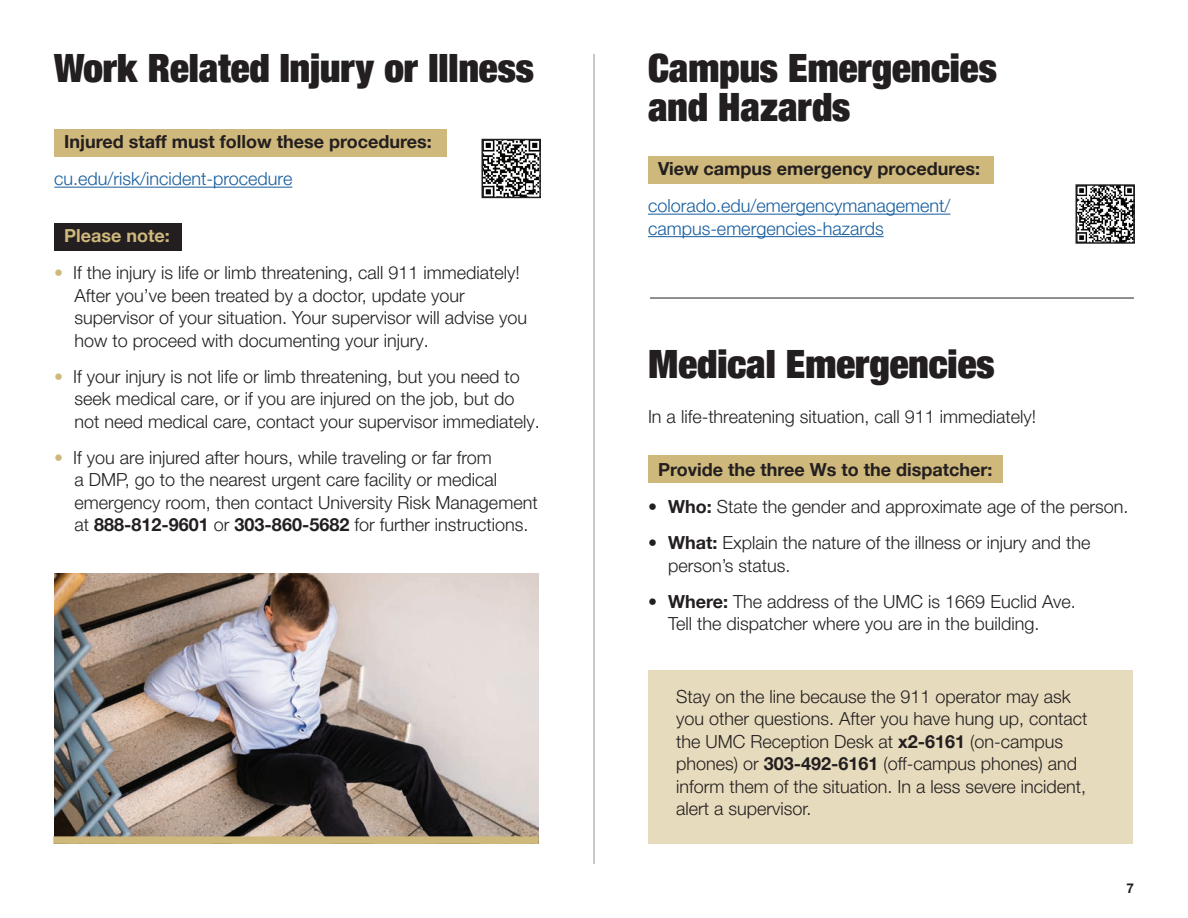
<style>
.page{position:relative;width:1188px;height:918px;background:#fff}
.page>*{position:absolute;margin:0;border:0;box-sizing:border-box;transform-origin:0 0}
.t1{font:900 condensed 39px/39px "Helvetica Neue LT Pro";color:#231f20}
.t2{font:300 18px/22.5px "Helvetica Neue LT Pro";color:#231f20}
.t3{font:700 18px "Helvetica Neue LT Pro";color:#231f20}
.t4{font:300 18px/22.5px "Helvetica Neue LT Pro";color:#175d9e}
.t5{font:700 18px "Helvetica Neue LT Pro";color:#cfb87b}
.t6{font:700 13.5px "Helvetica Neue LT Pro";color:#231f20}
.s1{color:#cfb87b}
.s2{font-weight:700}
</style>
<div class="page">
<hr style="left:594px;top:54px;width:1px;height:810px;background:#231f20">
<div style="left:648px;top:157px;width:346px;height:27px;background:#cfb87b"></div>
<div style="left:648px;top:455px;width:354px;height:28px;background:#cfb87b"></div>
<div style="left:54px;top:224px;width:127px;height:27px;background:#231f20"></div>
<hr style="left:648px;top:214px;width:302px;height:1px;background:#175d9e">
<hr style="left:648px;top:236px;width:236px;height:1px;background:#175d9e">
<div style="left:54px;top:129px;width:393px;height:27px;background:#cfb87b"></div>
<hr style="left:54px;top:187px;width:238px;height:1px;background:#175d9e">
<img style="left:485px;top:142px;width:53px;height:53px">
<div style="left:482px;top:139px;width:59px;height:59px;border:2px solid #231f20"></div>
<img style="left:1079px;top:187px;width:53px;height:54px">
<div style="left:1076px;top:184px;width:59px;height:60px;border:2px solid #231f20"></div>
<div style="left:648px;top:671px;width:484px;height:173px;background:#e7dbbd"></div>
<hr style="left:650px;top:298px;width:484px;height:1px;background:#231f20">
<img style="left:54px;top:573px;width:484px;height:263px">
<div style="left:53px;top:836px;width:485px;height:8px;background:#cfb87b"></div>
<h1 class="t1" style="left:54px;top:47px;width:481px">Work Related Injury or Illness</h1>
<h1 class="t1" style="left:648px;top:47px;width:350px">Campus Emergencies and Hazards</h1>
<p class="t3" style="left:64px;top:130px;width:369px">Injured staff must follow these procedures:</p>
<p class="t4" style="left:54px;top:167px;width:240px">cu.edu/risk/incident-procedure</p>
<p class="t5" style="left:64px;top:224px;width:107px">Please note:</p>
<p class="t2" style="left:75px;top:261px;width:454px;text-indent:-20px"><span class="s1">•</span> If the injury is life or limb threatening, call 911 immediately!<br>After you’ve been treated by a doctor, update your supervisor of your situation. Your supervisor will advise you how to proceed with documenting your injury.</p>
<p class="t2" style="left:75px;top:365px;width:467px;text-indent:-20px"><span class="s1">•</span> If your injury is not life or limb threatening, but you need to seek medical care, or if you are injured on the job, but do not need medical care, contact your supervisor immediately.</p>
<p class="t2" style="left:75px;top:446px;width:465px;text-indent:-20px"><span class="s1">•</span> If you are injured after hours, while traveling or far from<br>a DMP, go to the nearest urgent care facility or medical emergency room, then contact University Risk Management at <span class="s2">888-812-9601</span> or <span class="s2">303-860-5682</span> for further instructions.</p>
<p class="t3" style="left:658px;top:157px;width:324px">View campus emergency procedures:</p>
<p class="t4" style="left:648px;top:194px;width:304px">colorado.edu/emergencymanagement/ campus-emergencies-hazards</p>
<h1 class="t1" style="left:648px;top:343px;width:348px">Medical Emergencies</h1>
<p class="t2" style="left:648px;top:405px;width:390px">In a life-threatening situation, call 911 immediately!</p>
<p class="t3" style="left:658px;top:458px;width:336px">Provide the three Ws to the dispatcher:</p>
<p class="t2" style="left:648px;top:495px;width:482px">• <span class="s2">Who:</span> State the gender and approximate age of the person.</p>
<p class="t2" style="left:668px;top:531px;width:424px;text-indent:-20px">• <span class="s2">What:</span> Explain the nature of the illness or injury and the person’s status.</p>
<p class="t2" style="left:668px;top:590px;width:409px;text-indent:-20px">• <span class="s2">Where:</span> The address of the UMC is 1669 Euclid Ave.<br>Tell the dispatcher where you are in the building.</p>
<p class="t2" style="left:676px;top:685px;width:413px">Stay on the line because the 911 operator may ask you other questions. After you have hung up, contact the UMC Reception Desk at <span class="s2">x2-6161</span> (on-campus phones) or <span class="s2">303-492-6161</span> (off-campus phones) and inform them of the situation. In a less severe incident, alert a supervisor.</p>
<p class="t6" style="left:1126px;top:880px;width:9px">7</p>
</div>
